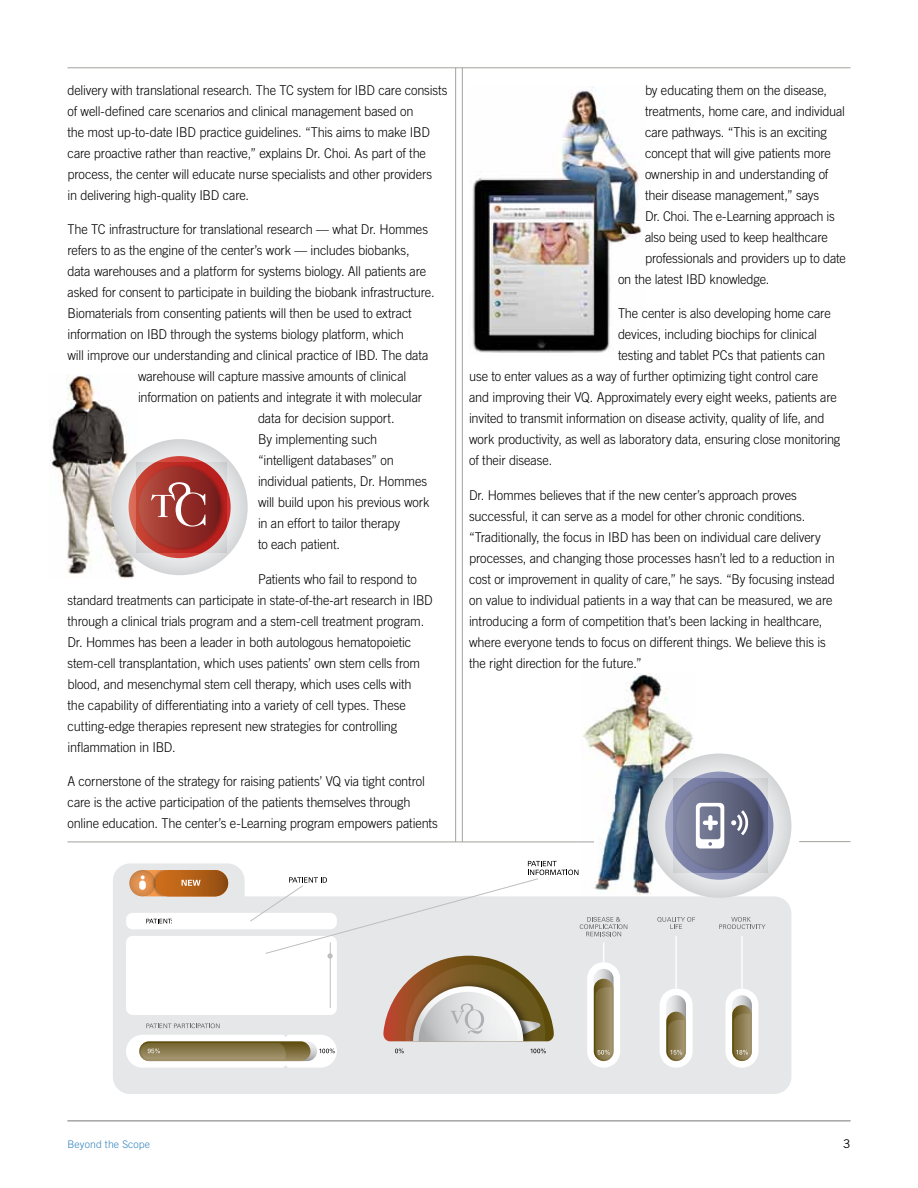
<style>
.page{position:relative;width:918px;height:1188px;background:#fff}
.page>*{position:absolute;margin:0;border:0;box-sizing:border-box;transform-origin:0 0}
.t1{font:300 13.5px/21px "Trade Gothic";letter-spacing:-.01em;color:#000;scale:.95 1}
.t2{font:12px "Trade Gothic";color:#000}
.t3{font:300 10.5px "Trade Gothic";letter-spacing:.01em;color:#3284bf}
</style>
<div class="page">
<hr style="left:68px;top:1121px;width:782px;height:1px;background:#a1a1a4">
<img style="left:50px;top:375px;width:88px;height:204px">
<div style="left:112px;top:439px;width:136px;height:136px;background:#dddedf;border-radius:68px"></div>
<svg style="left:129px;top:456px;width:102px;height:102px"></svg>
<img style="left:136px;top:462px;width:90px;height:90px">
<div style="left:139px;top:466px;width:81px;height:82px;background:linear-gradient(to right,#b94d3f,#781a1a);border-radius:41px"></div>
<svg style="left:151px;top:482px;width:54px;height:45px;background:#ad5953"></svg>
<hr style="left:68px;top:1120px;width:782px;height:1px;background:#a1a1a4">
<img style="left:582px;top:673px;width:112px;height:190px">
<div style="left:113px;top:863px;width:678px;height:231px;background:#e6e7e8"></div>
<div style="left:126px;top:936px;width:211px;height:79px;background:#fff;border-radius:7px"></div>
<div style="left:126px;top:913px;width:211px;height:16px;background:#fff;border-radius:7px"></div>
<hr style="left:675px;top:936px;width:2px;height:53px;background:#fff">
<hr style="left:741px;top:936px;width:2px;height:53px;background:#fff">
<svg style="left:129px;top:870px;width:27px;height:26px"></svg>
<div style="left:126px;top:1035px;width:211px;height:33px;background:#fff;border-radius:16px"></div>
<div style="left:660px;top:989px;width:33px;height:79px;background:#fff;border-radius:16px"></div>
<svg style="left:666px;top:995px;width:20px;height:66px"></svg>
<div style="left:666px;top:1012px;width:20px;height:49px;background:linear-gradient(to right,#5a4608,#9c8c65);border-radius:10px"></div>
<div style="left:726px;top:989px;width:32px;height:79px;background:#fff;border-radius:16px"></div>
<svg style="left:732px;top:995px;width:20px;height:66px"></svg>
<div style="left:732px;top:1005px;width:20px;height:56px;background:linear-gradient(to right,#5b4709,#9e8f6a);border-radius:10px"></div>
<svg style="left:657px;top:917px;width:38px;height:12px"></svg>
<svg style="left:719px;top:917px;width:47px;height:12px"></svg>
<svg style="left:668px;top:1020px;width:16px;height:39px"></svg>
<svg style="left:734px;top:1014px;width:16px;height:45px"></svg>
<svg style="left:139px;top:861px;width:488px;height:207px"></svg>
<div style="left:647px;top:754px;width:144px;height:144px;background:#dddedf;border-radius:72px"></div>
<svg style="left:665px;top:772px;width:108px;height:108px"></svg>
<img style="left:674px;top:779px;width:93px;height:94px">
<svg style="left:676px;top:782px;width:87px;height:87px;background:#696d87"></svg>
<svg style="left:696px;top:803px;width:28px;height:45px"></svg>
<svg style="left:731px;top:810px;width:19px;height:25px"></svg>
<img style="left:472px;top:87px;width:170px;height:266px">
<hr style="left:455px;top:68px;width:1px;height:774px;background:#a2a19d">
<hr style="left:462px;top:68px;width:1px;height:774px;background:#a2a19d">
<hr style="left:68px;top:842px;width:526px;height:1px;background:#a2a19d">
<hr style="left:68px;top:68px;width:782px;height:1px;background:#a2a19d">
<hr style="left:799px;top:841px;width:51px;height:1px;background:#a2a19d">
<p class="t1" style="left:68px;top:79px;width:401px">delivery with translational research. The TC system for IBD care consists of well-defined care scenarios and clinical management based on<br>the most up-to-date IBD practice guidelines. “This aims to make IBD care proactive rather than reactive,” explains Dr. Choi. As part of the process, the center will educate nurse specialists and other providers<br>in delivering high-quality IBD care.</p>
<p class="t1" style="left:68px;top:219px;width:381px">The TC infrastructure for translational research — what Dr. Hommes</p>
<p class="t1" style="left:68px;top:240px;width:362px">refers to as the engine of the center’s work — includes biobanks,</p>
<p class="t1" style="left:68px;top:261px;width:379px">data warehouses and a platform for systems biology. All patients are</p>
<p class="t1" style="left:68px;top:282px;width:388px">asked for consent to participate in building the biobank infrastructure.</p>
<p class="t1" style="left:68px;top:303px;width:364px">Biomaterials from consenting patients will then be used to extract</p>
<p class="t1" style="left:68px;top:324px;width:356px">information on IBD through the systems biology platform, which</p>
<p class="t1" style="left:68px;top:345px;width:382px">will improve our understanding and clinical practice of IBD. The data</p>
<p class="t1" style="left:138px;top:366px;width:284px">warehouse will capture massive amounts of clinical</p>
<p class="t1" style="left:138px;top:387px;width:301px">information on patients and integrate it with molecular</p>
<p class="t1" style="left:258px;top:408px;width:145px">data for decision support.</p>
<p class="t1" style="left:258px;top:429px;width:127px">By implementing such</p>
<p class="t1" style="left:258px;top:450px;width:145px">“intelligent databases” on</p>
<p class="t1" style="left:258px;top:471px;width:180px">individual patients, Dr. Hommes</p>
<p class="t1" style="left:258px;top:492px;width:182px">will build upon his previous work</p>
<p class="t1" style="left:258px;top:513px;width:151px">in an effort to tailor therapy</p>
<p class="t1" style="left:258px;top:534px;width:88px">to each patient.</p>
<p class="t1" style="left:68px;top:568px;width:386px;text-indent:190px">Patients who fail to respond to standard treatments can participate in state-of-the-art research in IBD through a clinical trials program and a stem-cell treatment program.<br>Dr. Hommes has been a leader in both autologous hematopoietic stem-cell transplantation, which uses patients’ own stem cells from blood, and mesenchymal stem cell therapy, which uses cells with<br>the capability of differentiating into a variety of cell types. These cutting-edge therapies represent new strategies for controlling inflammation in IBD.</p>
<p class="t1" style="left:68px;top:771px;width:391px">A cornerstone of the strategy for raising patients’ VQ via tight control care is the active participation of the patients themselves through online education. The center’s e-Learning program empowers patients</p>
<p class="t1" style="left:645px;top:79px;width:193px">by educating them on the disease,</p>
<p class="t1" style="left:645px;top:100px;width:212px">treatments, home care, and individual</p>
<p class="t1" style="left:645px;top:121px;width:193px">care pathways. “This is an exciting</p>
<p class="t1" style="left:645px;top:142px;width:197px">concept that will give patients more</p>
<p class="t1" style="left:645px;top:163px;width:195px">ownership in and understanding of</p>
<p class="t1" style="left:645px;top:184px;width:185px">their disease management,” says</p>
<p class="t1" style="left:645px;top:205px;width:201px">Dr. Choi. The e-Learning approach is</p>
<p class="t1" style="left:645px;top:226px;width:194px">also being used to keep healthcare</p>
<p class="t1" style="left:645px;top:247px;width:213px">professionals and providers up to date</p>
<p class="t1" style="left:618px;top:268px;width:161px">on the latest IBD knowledge.</p>
<p class="t1" style="left:618px;top:303px;width:225px">The center is also developing home care</p>
<p class="t1" style="left:618px;top:324px;width:211px">devices, including biochips for clinical</p>
<p class="t1" style="left:618px;top:345px;width:220px">testing and tablet PCs that patients can</p>
<p class="t1" style="left:469px;top:366px;width:369px">use to enter values as a way of further optimizing tight control care</p>
<p class="t1" style="left:469px;top:387px;width:389px">and improving their VQ. Approximately every eight weeks, patients are</p>
<p class="t1" style="left:469px;top:408px;width:376px">invited to transmit information on disease activity, quality of life, and</p>
<p class="t1" style="left:469px;top:429px;width:392px">work productivity, as well as laboratory data, ensuring close monitoring</p>
<p class="t1" style="left:469px;top:450px;width:89px">of their disease.</p>
<p class="t1" style="left:469px;top:484px;width:387px">Dr. Hommes believes that if the new center’s approach proves successful, it can serve as a model for other chronic conditions. “Traditionally, the focus in IBD has been on individual care delivery processes, and changing those processes hasn’t led to a reduction in cost or improvement in quality of care,” he says. “By focusing instead on value to individual patients in a way that can be measured, we are introducing a form of competition that’s been lacking in healthcare, where everyone tends to focus on different things. We believe this is the right direction for the future.”</p>
<p class="t3" style="left:68px;top:1138px;width:84px">Beyond the Scope</p>
<p class="t2" style="left:843px;top:1136px;width:9px">3</p>
</div>
